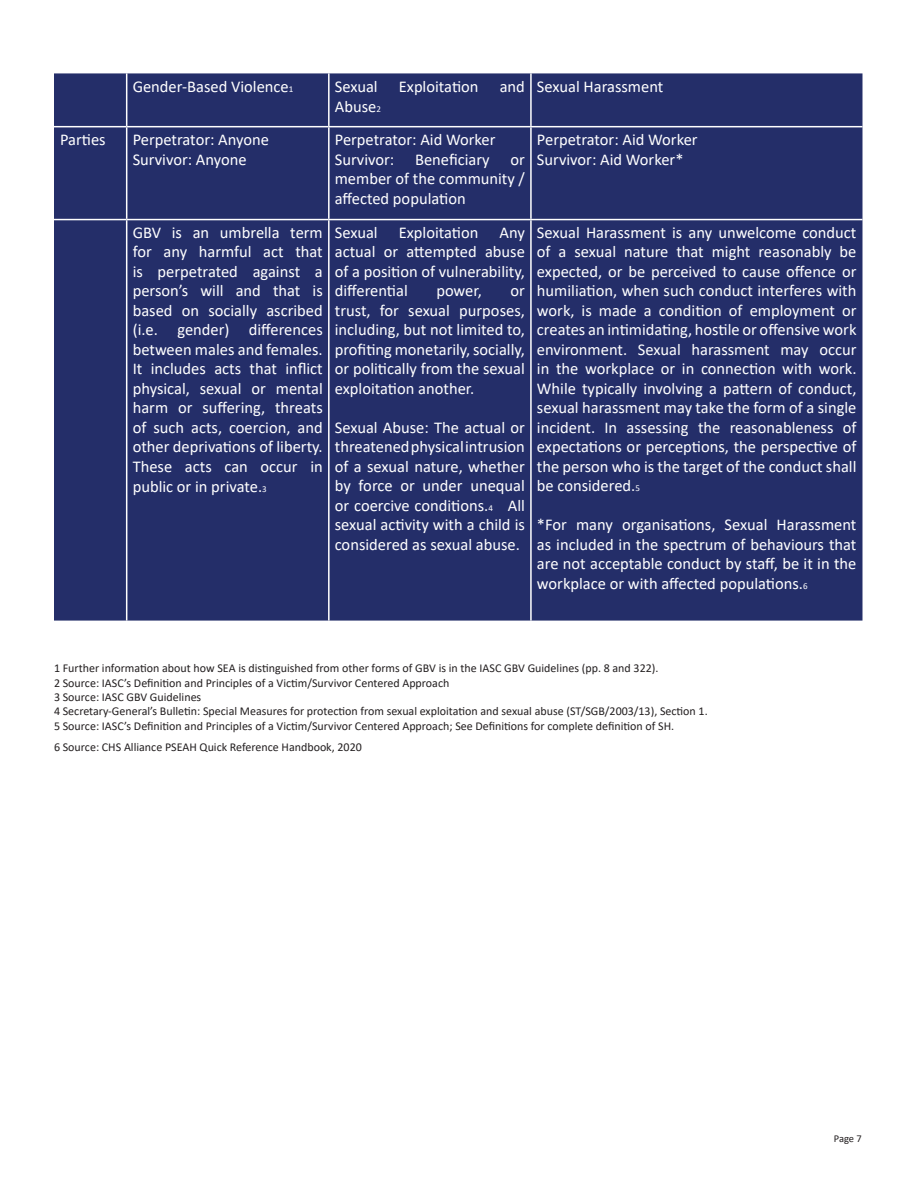
<style>
.page{position:relative;width:918px;height:1188px;background:#fff}
.page>*{position:absolute;margin:0;border:0;box-sizing:border-box;transform-origin:0 0}
.t1{font:16.5px/19.5px "Calibri";color:#fff;text-align:justify}
.t2{font:12px/21.6px "Calibri";color:#231f20}
.t3{font:10.5px "Calibri";color:#231f20}
.s1{font-size:9px}
</style>
<div class="page">
<div style="left:54px;top:73px;width:808px;height:548px;background:#242e69"></div>
<hr style="left:126px;top:73px;width:1px;height:53px;background:#fff">
<hr style="left:328px;top:73px;width:2px;height:53px;background:#fff">
<hr style="left:530px;top:73px;width:2px;height:53px;background:#fff">
<hr style="left:54px;top:126px;width:73px;height:1px;background:#fff">
<hr style="left:127px;top:126px;width:202px;height:1px;background:#fff">
<hr style="left:126px;top:127px;width:1px;height:92px;background:#fff">
<hr style="left:329px;top:126px;width:202px;height:1px;background:#fff">
<hr style="left:328px;top:127px;width:2px;height:92px;background:#fff">
<hr style="left:531px;top:126px;width:331px;height:1px;background:#fff">
<hr style="left:530px;top:127px;width:2px;height:92px;background:#fff">
<hr style="left:54px;top:219px;width:73px;height:1px;background:#fff">
<hr style="left:127px;top:219px;width:202px;height:1px;background:#fff">
<hr style="left:126px;top:220px;width:1px;height:401px;background:#fff">
<hr style="left:329px;top:219px;width:202px;height:1px;background:#fff">
<hr style="left:328px;top:220px;width:2px;height:401px;background:#fff">
<hr style="left:531px;top:219px;width:331px;height:1px;background:#fff">
<hr style="left:530px;top:220px;width:2px;height:401px;background:#fff">
<p class="t1" style="left:133px;top:76px;width:162px">Gender-Based Violence<span class="s1">1</span></p>
<p class="t1" style="left:335px;top:76px;width:44px">Sexual</p>
<p class="t1" style="left:399px;top:76px;width:81px">Exploitation</p>
<p class="t1" style="left:500px;top:76px;width:27px">and</p>
<p class="t1" style="left:335px;top:96px;width:48px">Abuse<span class="s1">2</span></p>
<p class="t1" style="left:60px;top:129px;width:47px">Parties</p>
<p class="t1" style="left:133px;top:129px;width:138px">Perpetrator: Anyone</p>
<p class="t1" style="left:133px;top:149px;width:116px">Survivor: Anyone</p>
<p class="t1" style="left:335px;top:129px;width:162px">Perpetrator: Aid Worker</p>
<p class="t1" style="left:335px;top:149px;width:61px">Survivor:</p>
<p class="t1" style="left:415px;top:149px;width:76px">Beneficiary</p>
<p class="t1" style="left:335px;top:149px;width:192px;text-indent:176px">or member of the community / affected population</p>
<p class="t1" style="left:133px;top:222px;width:192px">GBV is an umbrella term for any harmful act that is perpetrated against a person’s will and that is based on socially ascribed (i.e. gender) differences between males and females.<br>It includes acts that inflict physical, sexual or mental harm or suffering, threats of such acts, coercion, and other deprivations of liberty.<br>These acts can occur in public or in private.<span class="s1">3</span></p>
<p class="t1" style="left:335px;top:222px;width:44px">Sexual</p>
<p class="t1" style="left:399px;top:222px;width:81px">Exploitation</p>
<p class="t1" style="left:335px;top:222px;width:192px;text-indent:165px">Any actual or attempted abuse of a position of vulnerability, differential</p>
<p class="t1" style="left:335px;top:281px;width:192px;text-indent:176px">or trust, for sexual purposes, including, but not limited to, profiting monetarily, socially, or politically from the sexual exploitation another.</p>
<p class="t1" style="left:335px;top:417px;width:192px">Sexual Abuse: The actual or threatened physical intrusion of a sexual nature, whether by force or under unequal or coercive conditions.<span class="s1">4</span> All sexual activity with a child is considered as sexual abuse.</p>
<p class="t1" style="left:436px;top:281px;width:47px">power,</p>
<p class="t1" style="left:537px;top:76px;width:128px">Sexual Harassment</p>
<p class="t1" style="left:537px;top:129px;width:162px">Perpetrator: Aid Worker</p>
<p class="t1" style="left:537px;top:149px;width:148px">Survivor: Aid Worker*</p>
<p class="t1" style="left:537px;top:222px;width:321px">Sexual Harassment is any unwelcome conduct of a sexual nature that might reasonably be expected, or be perceived to cause offence or humiliation, when such conduct interferes with work, is made a condition of employment or creates an intimidating, hostile or offensive work environment. Sexual harassment may occur in the workplace or in connection with work.<br>While typically involving a pattern of conduct, sexual harassment may take the form of a single incident. In assessing the reasonableness of expectations or perceptions, the perspective of the person who is the target of the conduct shall be considered.<span class="s1">5</span></p>
<p class="t1" style="left:537px;top:515px;width:321px">*For many organisations, Sexual Harassment as included in the spectrum of behaviours that are not acceptable conduct by staff, be it in the workplace or with affected populations.<span class="s1">6</span></p>
<p class="t2" style="left:54px;top:657px;width:606px">1 Further information about how SEA is distinguished from other forms of GBV is in the IASC GBV Guidelines (pp. 8 and 322).</p>
<p class="t2" style="left:54px;top:671px;width:397px">2 Source: IASC’s Definition and Principles of a Victim/Survivor Centered Approach</p>
<p class="t2" style="left:54px;top:686px;width:149px">3 Source: IASC GBV Guidelines</p>
<p class="t2" style="left:54px;top:700px;width:655px">4 Secretary-General’s Bulletin: Special Measures for protection from sexual exploitation and sexual abuse (ST/SGB/2003/13), Section 1.</p>
<p class="t2" style="left:54px;top:715px;width:622px">5 Source: IASC’s Definition and Principles of a Victim/Survivor Centered Approach; See Definitions for complete definition of SH.<br>6 Source: CHS Alliance PSEAH Quick Reference Handbook, 2020</p>
<p class="t3" style="left:834px;top:1131px;width:30px">Page 7</p>
</div>
